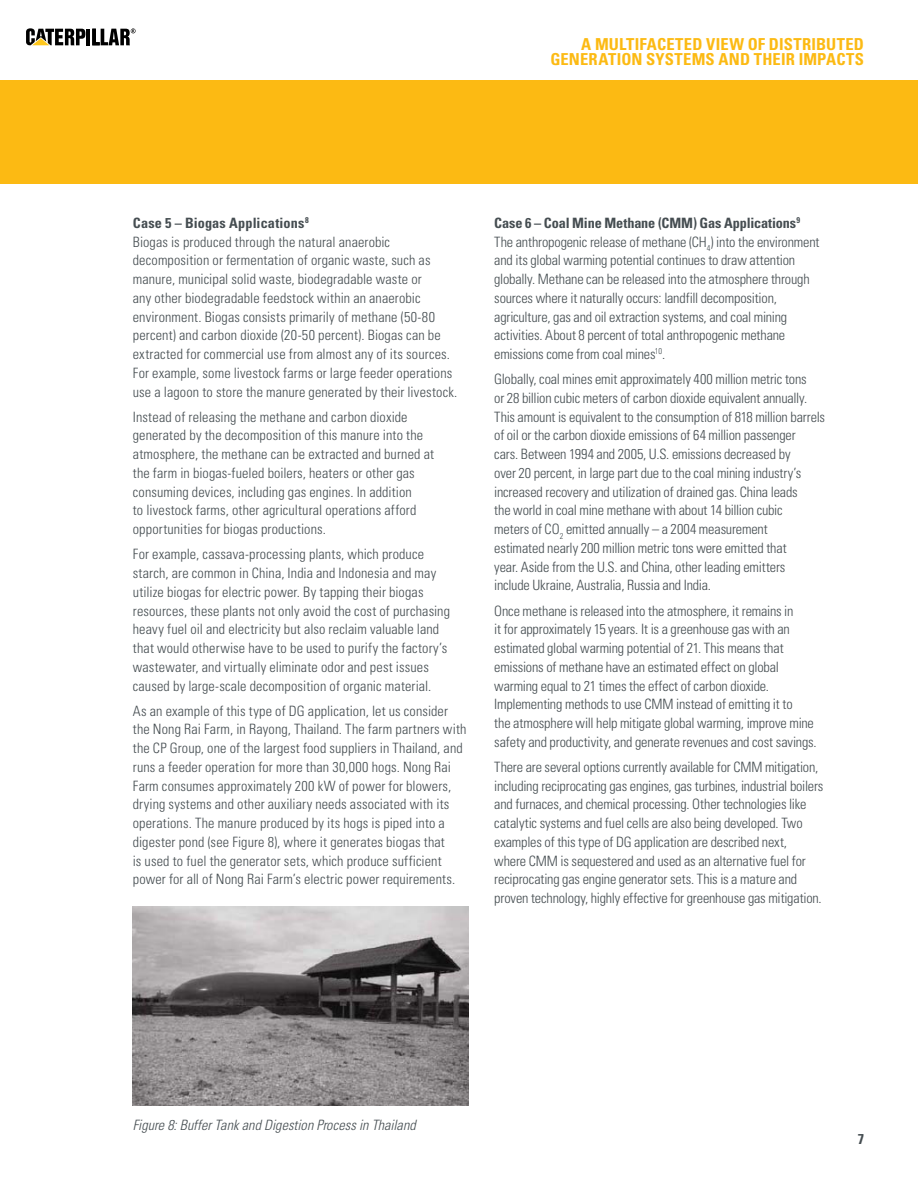
<style>
.page{position:relative;width:918px;height:1188px;background:#fff}
.page>*{position:absolute;margin:0;border:0;box-sizing:border-box;transform-origin:0 0}
.t1{font:700 condensed 16.5px/15px "Univers LT Std";letter-spacing:.01em;color:#fcba13;text-align:right}
.BULLETS{font:300 condensed 14.25px/18.8px "Univers LT Std";letter-spacing:-.005em;color:#454d51}
.BULLETS-2{font:italic 300 condensed 14.25px "Univers LT Std";letter-spacing:.005em;color:#454d51}
.t2{font:700 condensed 14.25px "Univers LT Std";color:#454d51}
.s1{font-weight:700}
</style>
<div class="page">
<hr style="left:87px;top:29px;width:3px;height:16px;background:#000">
<svg style="left:26px;top:28px;width:59px;height:17px"></svg>
<svg style="left:92px;top:28px;width:44px;height:17px"></svg>
<div style="left:0;top:81px;width:918px;height:103px;background:#fcba13"></div>
<img style="left:133px;top:906px;width:336px;height:199px">
<p class="t1" style="left:550px;top:37px;width:315px">A MULTIFACETED VIEW OF DISTRIBUTED<br>GENERATION SYSTEMS AND THEIR IMPACTS</p>
<p class="BULLETS" style="left:133px;top:213px;width:326px"><span class="s1">Case 5 – Biogas Applications</span><sup>8<br></sup>Biogas is produced through the natural anaerobic decomposition or fermentation of organic waste, such as manure, municipal solid waste, biodegradable waste or<br>any other biodegradable feedstock within an anaerobic environment. Biogas consists primarily of methane (50-80 percent) and carbon dioxide (20-50 percent). Biogas can be extracted for commercial use from almost any of its sources.<br>For example, some livestock farms or large feeder operations use a lagoon to store the manure generated by their livestock.</p>
<p class="BULLETS" style="left:133px;top:407px;width:303px">Instead of releasing the methane and carbon dioxide generated by the decomposition of this manure into the atmosphere, the methane can be extracted and burned at the farm in biogas-fueled boilers, heaters or other gas consuming devices, including gas engines. In addition<br>to livestock farms, other agricultural operations afford opportunities for biogas productions.</p>
<p class="BULLETS" style="left:133px;top:545px;width:319px">For example, cassava-processing plants, which produce starch, are common in China, India and Indonesia and may utilize biogas for electric power. By tapping their biogas resources, these plants not only avoid the cost of purchasing heavy fuel oil and electricity but also reclaim valuable land that would otherwise have to be used to purify the factory’s wastewater, and virtually eliminate odor and pest issues caused by large-scale decomposition of organic material.</p>
<p class="BULLETS" style="left:133px;top:701px;width:335px">As an example of this type of DG application, let us consider the Nong Rai Farm, in Rayong, Thailand. The farm partners with the CP Group, one of the largest food suppliers in Thailand, and runs a feeder operation for more than 30,000 hogs. Nong Rai Farm consumes approximately 200 kW of power for blowers, drying systems and other auxiliary needs associated with its operations. The manure produced by its hogs is piped into a digester pond (see Figure 8), where it generates biogas that<br>is used to fuel the generator sets, which produce sufficient power for all of Nong Rai Farm’s electric power requirements.</p>
<p class="BULLETS" style="left:494px;top:213px;width:327px"><span class="s1">Case 6 – Coal Mine Methane (CMM) Gas Applications</span><sup>9<br></sup>The anthropogenic release of methane (CH<sub>4</sub>) into the environment and its global warming potential continues to draw attention globally. Methane can be released into the atmosphere through sources where it naturally occurs: landfill decomposition, agriculture, gas and oil extraction systems, and coal mining activities. About 8 percent of total anthropogenic methane emissions come from coal mines<sup>10</sup>.</p>
<p class="BULLETS" style="left:494px;top:370px;width:332px">Globally, coal mines emit approximately 400 million metric tons<br>or 28 billion cubic meters of carbon dioxide equivalent annually.<br>This amount is equivalent to the consumption of 818 million barrels of oil or the carbon dioxide emissions of 64 million passenger<br>cars. Between 1994 and 2005, U.S. emissions decreased by<br>over 20 percent, in large part due to the coal mining industry’s increased recovery and utilization of drained gas. China leads<br>the world in coal mine methane with about 14 billion cubic<br>meters of CO<sub>2</sub> emitted annually – a 2004 measurement<br>estimated nearly 200 million metric tons were emitted that<br>year. Aside from the U.S. and China, other leading emitters<br>include Ukraine, Australia, Russia and India.</p>
<p class="BULLETS" style="left:494px;top:601px;width:324px">Once methane is released into the atmosphere, it remains in<br>it for approximately 15 years. It is a greenhouse gas with an estimated global warming potential of 21. This means that emissions of methane have an estimated effect on global warming equal to 21 times the effect of carbon dioxide.<br>Implementing methods to use CMM instead of emitting it to<br>the atmosphere will help mitigate global warming, improve mine safety and productivity, and generate revenues and cost savings.</p>
<p class="BULLETS" style="left:494px;top:758px;width:331px">There are several options currently available for CMM mitigation, including reciprocating gas engines, gas turbines, industrial boilers and furnaces, and chemical processing. Other technologies like catalytic systems and fuel cells are also being developed. Two examples of this type of DG application are described next,<br>where CMM is sequestered and used as an alternative fuel for reciprocating gas engine generator sets. This is a mature and proven technology, highly effective for greenhouse gas mitigation.</p>
<p class="BULLETS-2" style="left:133px;top:1116px;width:284px">Figure 8: Buffer Tank and Digestion Process in Thailand</p>
<p class="t2" style="left:858px;top:1130px;width:8px">7</p>
</div>
